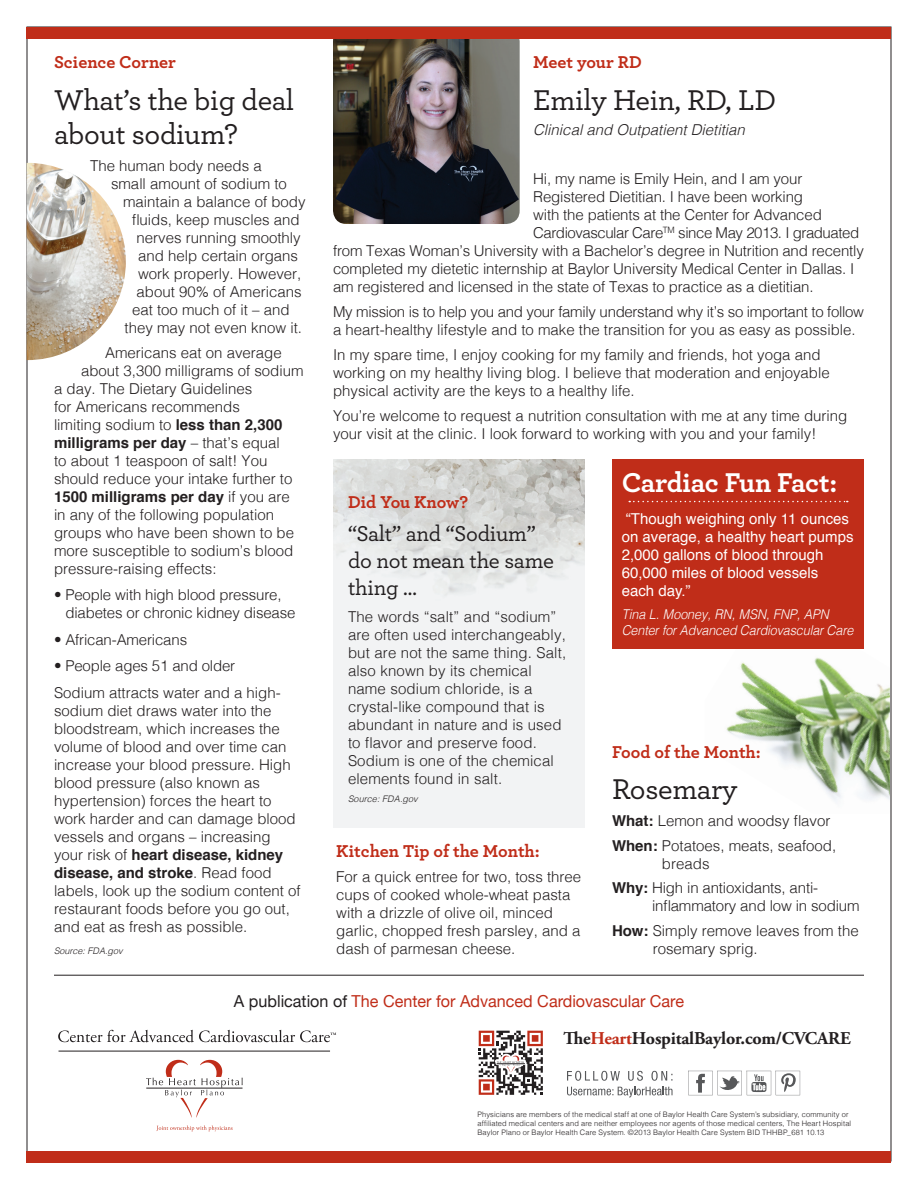
<style>
.page{position:relative;width:918px;height:1188px;background:#fff}
.page>*{position:absolute;margin:0;border:0;box-sizing:border-box;transform-origin:0 0}
.t1{font:500 30px/34.5px "Archer";letter-spacing:-.01em;color:#231f20}
.t2{font:700 28.5px "Archer";letter-spacing:-.015em;color:#fff}
.t3{font:500 22.5px/27px "Archer";letter-spacing:-.01em;color:#231f20}
.t4{font:700 18px "Archer";color:#c02d19}
.t5{font:700 18px "Adobe Garamond Pro";letter-spacing:-.01em;color:#231f20}
.t6{font:16.5px "Helvetica Neue";color:#c02d19}
.t7{font:300 15px/18px "Helvetica";color:#231f20}
.t8{font:15px/18px "Helvetica";color:#fff}
.t9{font:700 15px "Helvetica";color:#231f20}
.t10{font:300 15px "Helvetica";letter-spacing:-.03em;color:#231f20}
.t11{font:italic 300 15px "Helvetica";color:#231f20}
.t12{font:italic 300 13.5px/16.2px "Helvetica";letter-spacing:-.01em;color:#fff;scale:.93 1}
.t13{font:italic 300 9px "Helvetica";letter-spacing:.005em;color:#231f20}
.t14{font:300 7.5px/9px "Helvetica";letter-spacing:.015em;color:#231f20}
.s1{font-weight:700}
.s2{font-weight:300}
.s3{color:#231f20}
.s4{color:#c02d19}
</style>
<div class="page">
<img style="left:726px;top:657px;width:164px;height:145px">
<div style="left:27px;top:27px;width:864px;height:12px;background:#c02d19"></div>
<div style="left:27px;top:1151px;width:864px;height:12px;background:#c02d19"></div>
<svg style="left:58px;top:1030px;width:278px;height:12px"></svg>
<svg style="left:146px;top:1060px;width:97px;height:58px"></svg>
<svg style="left:156px;top:1125px;width:77px;height:6px"></svg>
<hr style="left:59px;top:1051px;width:271px;height:1px;background:#231f20">
<hr style="left:54px;top:975px;width:810px;height:1px;background:#231f20">
<svg style="left:567px;top:1071px;width:53px;height:10px"></svg>
<svg style="left:628px;top:1071px;width:15px;height:10px"></svg>
<svg style="left:651px;top:1071px;width:21px;height:10px"></svg>
<svg style="left:567px;top:1087px;width:106px;height:10px"></svg>
<svg style="left:688px;top:1071px;width:112px;height:24px"></svg>
<svg style="left:478px;top:1030px;width:65px;height:65px"></svg>
<svg style="left:479px;top:1031px;width:64px;height:64px"></svg>
<img style="left:333px;top:39px;width:187px;height:185px">
<img style="left:27px;top:163px;width:99px;height:197px">
<div style="left:333px;top:460px;width:252px;height:368px;background:#f2f3f4"></div>
<img style="left:333px;top:460px;width:252px;height:135px">
<div style="left:612px;top:460px;width:252px;height:189px;background:#c02d19"></div>
<svg style="left:629px;top:501px;width:219px;height:1px"></svg>
<p class="t4" style="left:54px;top:48px;width:124px">Science Corner</p>
<h1 class="t1" style="left:54px;top:81px;width:242px">What’s the big deal about sodium?</h1>
<p class="t7" style="left:90px;top:155px;width:173px">The human body needs a</p>
<p class="t7" style="left:111px;top:173px;width:177px">small amount of sodium to</p>
<p class="t7" style="left:123px;top:191px;width:184px">maintain a balance of body</p>
<p class="t7" style="left:132px;top:209px;width:169px">fluids, keep muscles and</p>
<p class="t7" style="left:136px;top:227px;width:166px">nerves running smoothly</p>
<p class="t7" style="left:138px;top:245px;width:162px">and help certain organs</p>
<p class="t7" style="left:138px;top:263px;width:165px">work properly. However,</p>
<p class="t7" style="left:136px;top:281px;width:167px">about 90% of Americans</p>
<p class="t7" style="left:132px;top:299px;width:159px">eat too much of it – and</p>
<p class="t7" style="left:124px;top:317px;width:179px">they may not even know it.</p>
<p class="t7" style="left:105px;top:342px;width:178px">Americans eat on average</p>
<p class="t7" style="left:81px;top:360px;width:224px">about 3,300 milligrams of sodium</p>
<p class="t7" style="left:54px;top:378px;width:200px">a day. The Dietary Guidelines</p>
<p class="t7" style="left:54px;top:396px;width:187px">for Americans recommends</p>
<p class="t7" style="left:54px;top:414px;width:230px">limiting sodium to <span class="s1">less than 2,300</span></p>
<p class="t9" style="left:54px;top:430px;width:227px">milligrams per day <span class="s2">– that’s equal</span></p>
<p class="t7" style="left:54px;top:450px;width:215px">to about 1 teaspoon of salt! You</p>
<p class="t7" style="left:54px;top:468px;width:240px">should reduce your intake further to</p>
<p class="t9" style="left:54px;top:484px;width:237px">1500 milligrams per day <span class="s2">if you are</span></p>
<p class="t7" style="left:54px;top:504px;width:222px">in any of the following population</p>
<p class="t7" style="left:54px;top:522px;width:242px">groups who have been shown to be</p>
<p class="t7" style="left:54px;top:540px;width:241px">more susceptible to sodium’s blood</p>
<p class="t7" style="left:54px;top:558px;width:164px">pressure-raising effects:</p>
<p class="t7" style="left:65px;top:585px;width:232px;text-indent:-11px">• People with high blood pressure, diabetes or chronic kidney disease</p>
<p class="t7" style="left:54px;top:629px;width:135px">• African-Americans</p>
<p class="t7" style="left:54px;top:652px;width:228px;line-height:26.7px">• People ages 51 and older<br>Sodium attracts water and a high-</p>
<p class="t7" style="left:54px;top:701px;width:248px">sodium diet draws water into the bloodstream, which increases the volume of blood and over time can increase your blood pressure. High blood pressure (also known as hypertension) forces the heart to work harder and can damage blood vessels and organs – increasing your risk of <span class="s1">heart disease, kidney disease, and stroke</span>. Read food labels, look up the sodium content of restaurant foods before you go out, and eat as fresh as possible.</p>
<p class="t13" style="left:54px;top:943px;width:70px">Source: FDA.gov</p>
<p class="t4" style="left:533px;top:48px;width:110px">Meet your RD</p>
<h1 class="t1" style="left:533px;top:81px;width:245px">Emily Hein, RD, LD</h1>
<p class="t11" style="left:533px;top:117px;width:213px">Clinical and Outpatient Dietitian</p>
<p class="t7" style="left:533px;top:169px;width:271px">Hi, my name is Emily Hein, and I am your</p>
<p class="t7" style="left:533px;top:187px;width:271px">Registered Dietitian. I have been working</p>
<p class="t7" style="left:533px;top:205px;width:290px">with the patients at the Center for Advanced</p>
<p class="t10" style="left:533px;top:220px;width:328px">Cardiovascular Care<sup>TM</sup> since May 2013. I graduated</p>
<p class="t7" style="left:333px;top:241px;width:532px">from Texas Woman’s University with a Bachelor’s degree in Nutrition and recently</p>
<p class="t7" style="left:333px;top:259px;width:523px">completed my dietetic internship at Baylor University Medical Center in Dallas. I</p>
<p class="t7" style="left:333px;top:277px;width:482px">am registered and licensed in the state of Texas to practice as a dietitian.</p>
<p class="t7" style="left:333px;top:302px;width:533px">My mission is to help you and your family understand why it’s so important to follow a heart-healthy lifestyle and to make the transition for you as easy as possible.</p>
<p class="t7" style="left:333px;top:344px;width:498px">In my spare time, I enjoy cooking for my family and friends, hot yoga and working on my healthy living blog. I believe that moderation and enjoyable physical activity are the keys to a healthy life.</p>
<p class="t7" style="left:333px;top:405px;width:516px">You’re welcome to request a nutrition consultation with me at any time during your visit at the clinic. I look forward to working with you and your family!</p>
<h2 class="t2" style="left:622px;top:460px;width:217px">Cardiac Fun Fact:</h2>
<p class="t8" style="left:622px;top:510px;width:233px">“Though weighing only 11 ounces on average, a healthy heart pumps<br>2,000 gallons of blood through<br>60,000 miles of blood vessels each day.”</p>
<p class="t12" style="left:622px;top:605px;width:251px">Tina L. Mooney, RN, MSN, FNP, APN<br>Center for Advanced Cardiovascular Care</p>
<p class="t4" style="left:348px;top:488px;width:122px">Did You Know?</p>
<h3 class="t3" style="left:348px;top:519px;width:207px">“Salt” and “Sodium” do not mean the same thing …</h3>
<p class="t7" style="left:348px;top:607px;width:220px">The words “salt” and “sodium” are often used interchangeably, but are not the same thing. Salt, also known by its chemical name sodium chloride, is a crystal-like compound that is abundant in nature and is used to flavor and preserve food.<br>Sodium is one of the chemical elements found in salt.</p>
<p class="t13" style="left:348px;top:791px;width:71px">Source: FDA.gov</p>
<p class="t4" style="left:612px;top:738px;width:150px">Food of the Month:</p>
<h1 class="t1" style="left:612px;top:770px;width:127px">Rosemary</h1>
<p class="t7" style="left:612px;top:807px;width:226px;line-height:24.8px"><span class="s1">What:</span> Lemon and woodsy flavor<br><span class="s1">When:</span> Potatoes, meats, seafood,</p>
<p class="t7" style="left:612px;top:850px;width:208px;line-height:24.8px;text-indent:50px">breads<br><span class="s1">Why:</span> High in antioxidants, anti-</p>
<p class="t7" style="left:612px;top:893px;width:249px;line-height:24.8px;text-align:right">inflammatory and low in sodium<br><span class="s1">How:</span> Simply remove leaves from the</p>
<p class="t7" style="left:653px;top:939px;width:106px">rosemary sprig.</p>
<p class="t4" style="left:336px;top:837px;width:205px">Kitchen Tip of the Month:</p>
<p class="t7" style="left:336px;top:866px;width:247px">For a quick entree for two, toss three cups of cooked whole-wheat pasta with a drizzle of olive oil, minced garlic, chopped fresh parsley, and a dash of parmesan cheese.</p>
<p class="t6" style="left:234px;top:989px;width:452px"><span class="s3">A publication of</span> The Center for Advanced Cardiovascular Care</p>
<p class="t5" style="left:563px;top:1028px;width:289px">The<span class="s4">Heart</span>HospitalBaylor.com/CVCARE</p>
<p class="t14" style="left:477px;top:1109px;width:375px">Physicians are members of the medical staff at one of Baylor Health Care System’s subsidiary, community or affiliated medical centers and are neither employees nor agents of those medical centers, The Heart Hospital<br>Baylor Plano or Baylor Health Care System. ©2013 Baylor Health Care System BID THHBP_681 10.13</p>
</div>
